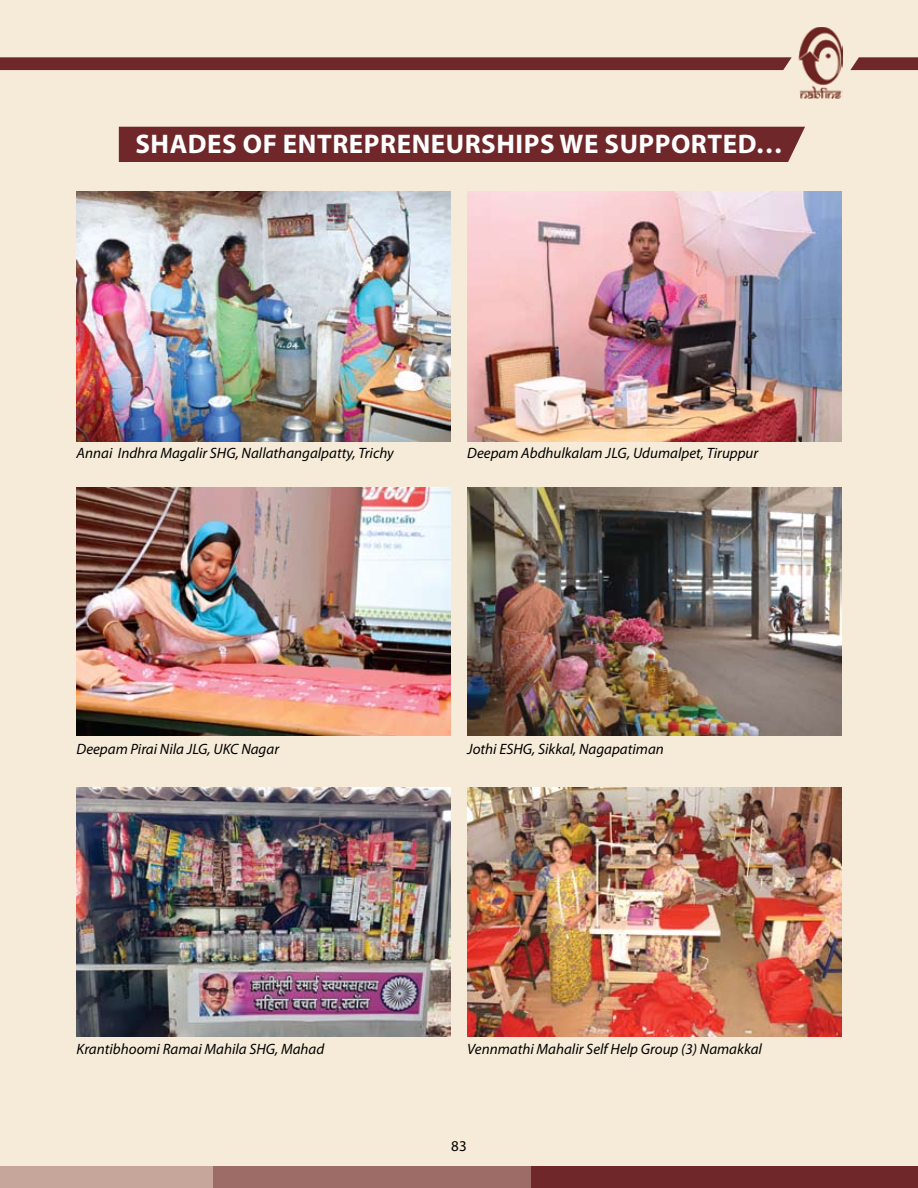
<style>
.page{position:relative;width:918px;height:1188px;background:#f6ebd8}
.page>*{position:absolute;margin:0;border:0;box-sizing:border-box;transform-origin:0 0}
.t1{font:700 27px "Myriad Pro";letter-spacing:.02em;color:#fff}
.t2{font:italic 15px "Myriad Pro";color:#000}
.t3{font:15px "Myriad Pro";color:#000}
</style>
<div class="page">
<svg style="left:0;top:57px;width:792px;height:13px;background:#722c2e"></svg>
<svg style="left:850px;top:57px;width:68px;height:13px"></svg>
<div style="left:0;top:1167px;width:213px;height:21px;background:#c6a69a"></div>
<div style="left:531px;top:1167px;width:387px;height:21px;background:#6f2729"></div>
<div style="left:213px;top:1167px;width:318px;height:21px;background:#9e6c66"></div>
<img style="left:799px;top:27px;width:43px;height:72px">
<img style="left:77px;top:192px;width:374px;height:249px">
<img style="left:77px;top:487px;width:374px;height:249px">
<img style="left:77px;top:787px;width:374px;height:250px">
<img style="left:467px;top:192px;width:374px;height:249px">
<img style="left:467px;top:487px;width:374px;height:248px">
<img style="left:467px;top:787px;width:374px;height:250px">
<div style="left:119px;top:127px;width:686px;height:35px;background:#6f2729"></div>
<h1 class="t1" style="left:135px;top:127px;width:34px">SHAD</h1>
<h1 class="t1" style="left:207px;top:127px;width:273px">ES OF ENTREPRENEURSHI</h1>
<h1 class="t1" style="left:524px;top:127px;width:260px">PS WE SUPPORTED…</h1>
<p class="t2" style="left:77px;top:444px;width:319px">Annai Indhra Magalir SHG, Nallathangalpatty, Trichy</p>
<p class="t2" style="left:467px;top:444px;width:293px">Deepam Abdhulkalam Jlg, Udumalpet, Tiruppur</p>
<p class="t2" style="left:77px;top:740px;width:204px">Deepam Pirai Nila JLG, UKC Nagar</p>
<p class="t2" style="left:467px;top:740px;width:198px">Jothi ESHG, Sikkal, Nagapatiman</p>
<p class="t2" style="left:77px;top:1040px;width:249px">Krantibhoomi Ramai Mahila SHG, Mahad</p>
<p class="t2" style="left:467px;top:1040px;width:296px">Vennmathi Mahalir Self Help Group (3) Namakkal</p>
<p class="t3" style="left:451px;top:1137px;width:17px">83</p>
</div>
